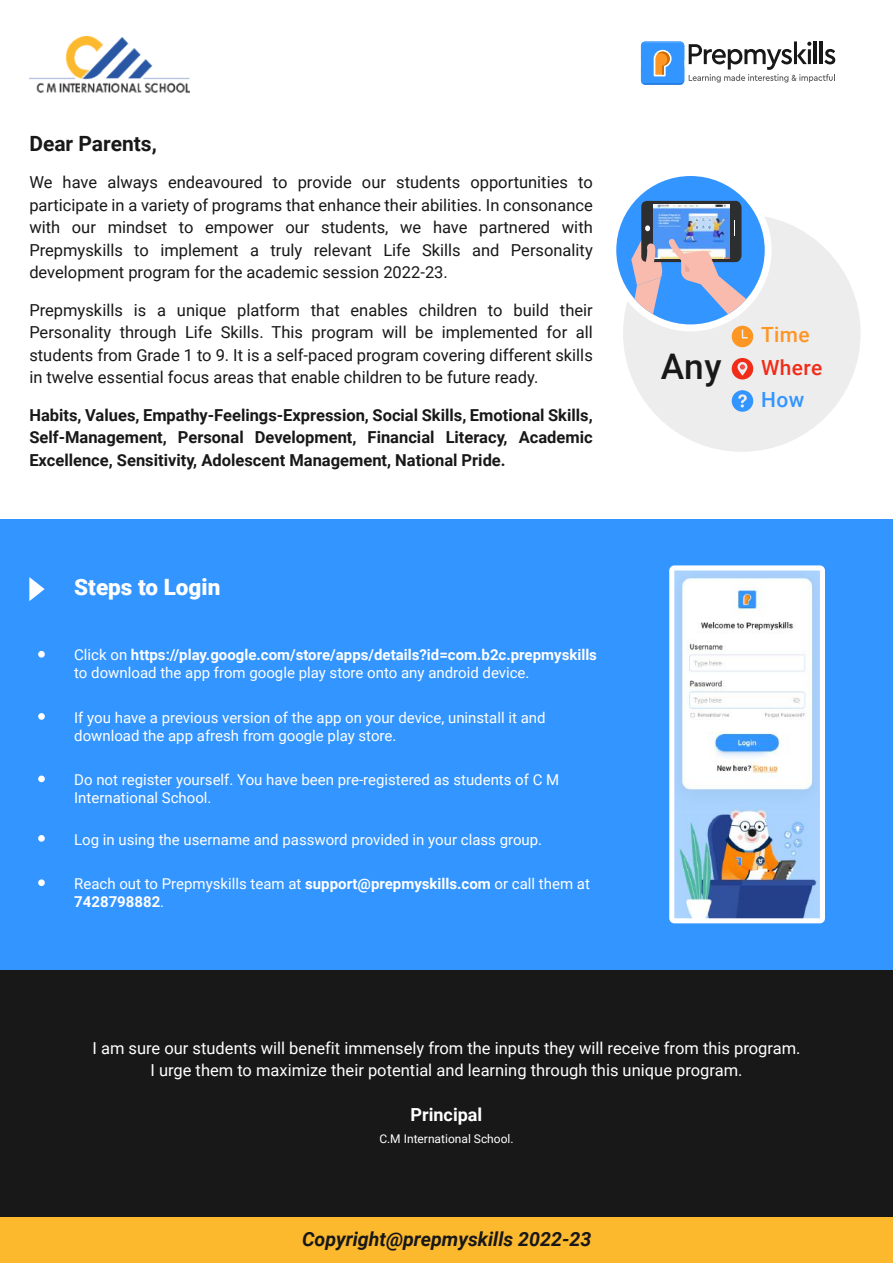
<style>
.page{position:relative;width:893px;height:1263px;background:#fff}
.page>*{position:absolute;margin:0;border:0;box-sizing:border-box;transform-origin:0 0}
.t1{font:500 35.25px "Roboto";color:#181818}
.t2{font:900 22.5px "Roboto";color:#fff}
.t3{font:700 21px "Roboto";color:#181818}
.t4{font:500 20.85px "Roboto";letter-spacing:.02em;color:#f12d19}
.t5{font:500 20.85px "Roboto";color:#fe9624}
.t6{font:500 20.85px "Roboto";color:#3395ff}
.t7{font:italic 700 19.5px "Roboto";color:#181818}
.t8{font:700 18px "Roboto";color:#fff}
.t9{font:16.5px/22.5px "Roboto";color:#181818;text-align:justify}
.t10{font:700 16.5px/22.5px "Roboto";color:#181818;text-align:justify}
.t11{font:16.5px/22.5px "Roboto";color:#fff;text-align:center}
.t12{font:15px/18px "Roboto";color:#fff}
.t13{font:700 15px/18px "Roboto";color:#fff}
.t14{font:12px "Roboto";color:#fff}
.s1{font-weight:400}
.s2{font-weight:700}
</style>
<div class="page">
<div style="left:0;top:969px;width:893px;height:249px;background:#181818"></div>
<svg style="left:641px;top:41px;width:194px;height:44px"></svg>
<svg style="left:624px;top:218px;width:237px;height:234px;fill:#ededed"></svg>
<svg style="left:732px;top:390px;width:21px;height:22px"></svg>
<svg style="left:732px;top:358px;width:21px;height:22px"></svg>
<svg style="left:616px;top:176px;width:156px;height:171px"></svg>
<div style="left:0;top:1218px;width:893px;height:45px;background:#fdb92e"></div>
<div style="left:0;top:519px;width:893px;height:450px;background:#3395ff"></div>
<div style="left:38px;top:651px;width:7px;height:7px;background:#fff;border-radius:50%"></div>
<div style="left:38px;top:713px;width:7px;height:7px;background:#fff;border-radius:50%"></div>
<div style="left:38px;top:775px;width:7px;height:7px;background:#fff;border-radius:50%"></div>
<div style="left:38px;top:879px;width:7px;height:7px;background:#fff;border-radius:50%"></div>
<div style="left:38px;top:835px;width:7px;height:7px;background:#fff;border-radius:50%"></div>
<svg style="left:29px;top:577px;width:16px;height:24px"></svg>
<svg style="left:669px;top:565px;width:156px;height:358px"></svg>
<img style="left:29px;top:37px;width:161px;height:56px">
<p class="t3" style="left:29px;top:129px;width:129px">Dear Parents,</p>
<p class="t9" style="left:29px;top:171px;width:565px">We have always endeavoured to provide our students opportunities to participate in a variety of programs that enhance their abilities. In consonance with our mindset to empower our students, we have partnered with Prepmyskills to implement a truly relevant Life Skills and Personality development program for the academic session 2022-23.</p>
<p class="t9" style="left:29px;top:298px;width:565px">Prepmyskills is a unique platform that enables children to build their Personality through Life Skills. This program will be implemented for all students from Grade 1 to 9. It is a self-paced program covering different skills in twelve essential focus areas that enable children to be future ready.</p>
<p class="t10" style="left:29px;top:403px;width:565px">Habits, Values, Empathy-Feelings-Expression, Social Skills, Emotional Skills, Self-Management, Personal Development, Financial Literacy, Academic Excellence, Sensitivity, Adolescent Management, National Pride.</p>
<h2 class="t2" style="left:74px;top:572px;width:148px">Steps to Login</h2>
<p class="t13" style="left:74px;top:645px;width:524px"><span class="s1">Click on</span> https://play.google.com/store/apps/details?id=com.b2c.prepmyskills <span class="s1">to download the app from google play store onto any android device.</span></p>
<p class="t12" style="left:74px;top:708px;width:473px">If you have a previous version of the app on your device, uninstall it and download the app afresh from google play store.</p>
<p class="t12" style="left:74px;top:770px;width:487px">Do not register yourself. You have been pre-registered as students of C M<br>International School.</p>
<p class="t12" style="left:74px;top:830px;width:469px">Log in using the username and password provided in your class group.</p>
<p class="t12" style="left:74px;top:874px;width:517px">Reach out to Prepmyskills team at <span class="s2">support@prepmyskills.com</span> or call them at<br><span class="s2">7428798882</span>.</p>
<h1 class="t1" style="left:661px;top:341px;width:62px">Any</h1>
<p class="t5" style="left:761px;top:320px;width:50px">Time</p>
<p class="t4" style="left:761px;top:352px;width:63px">Where</p>
<p class="t6" style="left:761px;top:385px;width:45px">How</p>
<p class="t11" style="left:93px;top:1036px;width:709px">I am sure our students will benefit immensely from the inputs they will receive from this program.<br>I urge them to maximize their potential and learning through this unique program.</p>
<p class="t8" style="left:411px;top:1102px;width:73px">Principal</p>
<p class="t14" style="left:379px;top:1130px;width:136px">C.M International School.</p>
<p class="t7" style="left:302px;top:1225px;width:291px">Copyright@prepmyskills 2022-23</p>
</div>
